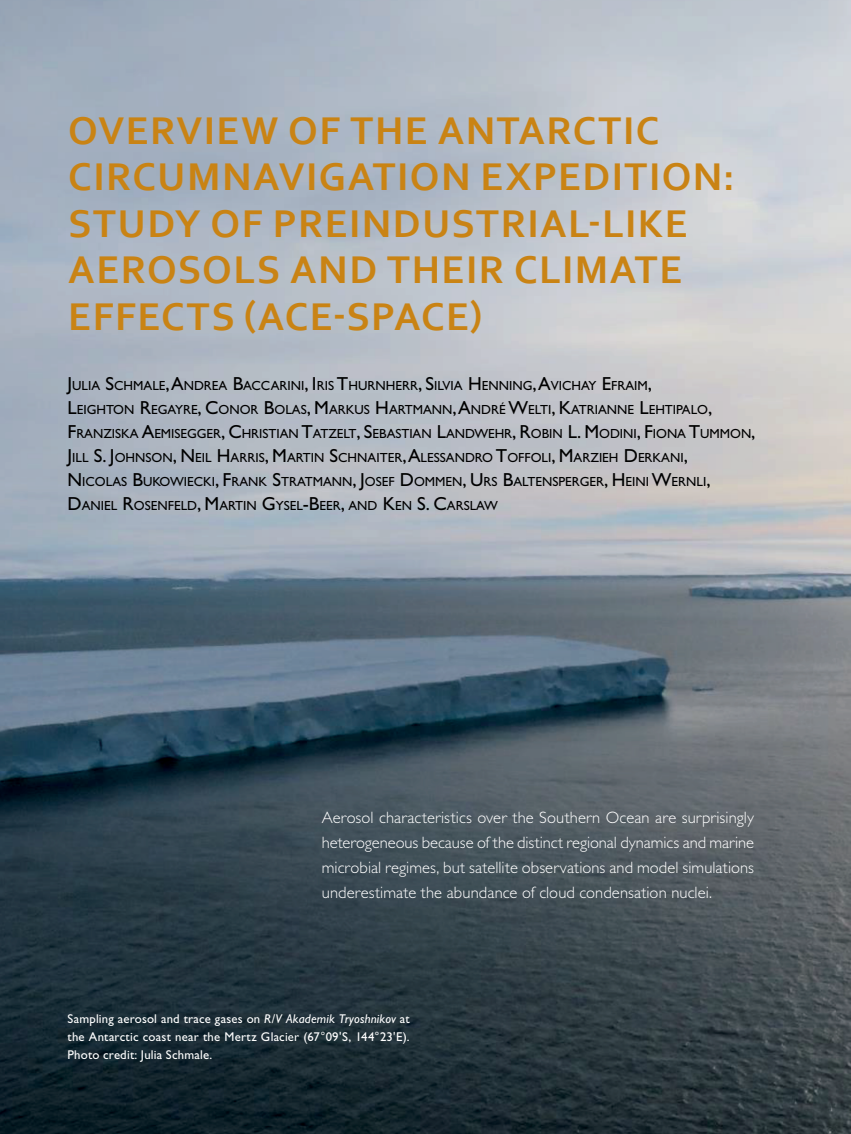
<style>
.page{position:relative;width:851px;height:1134px;background:#fff}
.page>*{position:absolute;margin:0;border:0;box-sizing:border-box;transform-origin:0 0}
.Article_Title__Main{font:700 40.5px/46.5px "Corbel";letter-spacing:.035em;color:#c98314}
.Capsule_Summary{font:300 16.5px/24.8px "Gill Sans Std";letter-spacing:.005em;color:#fff;text-align:justify}
.Authors{font:13.2px/24px "Gill Sans Std";color:#000}
.Footnotes{font:12.75px/18px "Gill Sans Std";letter-spacing:.015em;color:#fff;text-align:justify}
.s1{font-size:18.9px}
.s2{font-style:italic}
</style>
<div class="page">
<img style="left:0;top:0;width:850px;height:1134px">
<p class="Article_Title__Main" style="left:68px;top:106px;width:668px">OVERVIEW OF THE ANTARCTIC<br>CIRCUMNAVIGATION EXPEDITION:<br>STUDY OF PREINDUSTRIAL-LIKE<br>AEROSOLS AND THEIR CLIMATE<br>EFFECTS (ACE-SPACE)</p>
<p class="Authors" style="left:68px;top:373px;width:689px"><span class="s1">J</span>ULIA <span class="s1">S</span>CHMALE<span class="s1">, A</span>NDREA <span class="s1">B</span>ACCARINI<span class="s1">, I</span> RIS <span class="s1">T</span>HURNHERR<span class="s1">, S</span>ILVIA <span class="s1">H</span> ENNING<span class="s1">, A</span>VICHAY <span class="s1">E</span>FRAIM<span class="s1">,<br>L</span>EIGHTON <span class="s1">R</span>EGAYRE<span class="s1">, C</span>ONOR <span class="s1">B</span>OLAS<span class="s1">, M</span>ARKUS <span class="s1">H</span>ARTMANN<span class="s1">, A</span>NDRÉ <span class="s1">W</span>ELTI<span class="s1">, K</span>ATRIANNE <span class="s1">L</span>EHTIPALO<span class="s1">, F</span>RANZISKA <span class="s1">A</span>EMISEGGER<span class="s1">, C</span>HRISTIAN <span class="s1">T</span>ATZELT<span class="s1">, S</span>EBASTIAN <span class="s1">L</span>ANDWEHR<span class="s1">, R</span>OBIN <span class="s1">L. M</span> ODINI<span class="s1">, F</span>IONA <span class="s1">T</span>UMMON<span class="s1">, J</span>ILL <span class="s1">S. J</span>OHNSON<span class="s1">, N</span> EIL <span class="s1">H</span>ARRIS<span class="s1">, M</span>ARTIN <span class="s1">S</span>CHNAITER<span class="s1">, A</span>LESSANDRO <span class="s1">T</span>OFFOLI<span class="s1">, M</span>ARZIEH <span class="s1">D</span> ERKANI<span class="s1">,<br>N</span> ICOLAS <span class="s1">B</span>UKOWIECKI<span class="s1">, F</span>RANK <span class="s1">S</span>TRATMANN<span class="s1">, J</span>OSEF <span class="s1">D</span>OMMEN<span class="s1">, U</span> RS <span class="s1">B</span>ALTENSPERGER<span class="s1">, H</span> EINI <span class="s1">W</span>ERNLI<span class="s1">, D</span>ANIEL <span class="s1">R</span>OSENFELD<span class="s1">, M</span>ARTIN <span class="s1">G</span>YSEL<span class="s1">-B</span>EER<span class="s1">,</span> AND <span class="s1">K</span>EN <span class="s1">S. C</span>ARSLAW</p>
<p class="Capsule_Summary" style="left:322px;top:806px;width:434px">Aerosol characteristics over the Southern Ocean are surprisingly heterogeneous because of the distinct regional dynamics and marine microbial regimes, but satellite observations and model simulations underestimate the abundance of cloud condensation nuclei.</p>
<p class="Footnotes" style="left:68px;top:1010px;width:344px">Sampling aerosol and trace gases on <span class="s2">R/V Akademik Tryoshnikov</span> at the Antarctic coast near the Mertz Glacier (67°09'S, 144°23'E).<br>Photo credit: Julia Schmale.</p>
</div>
